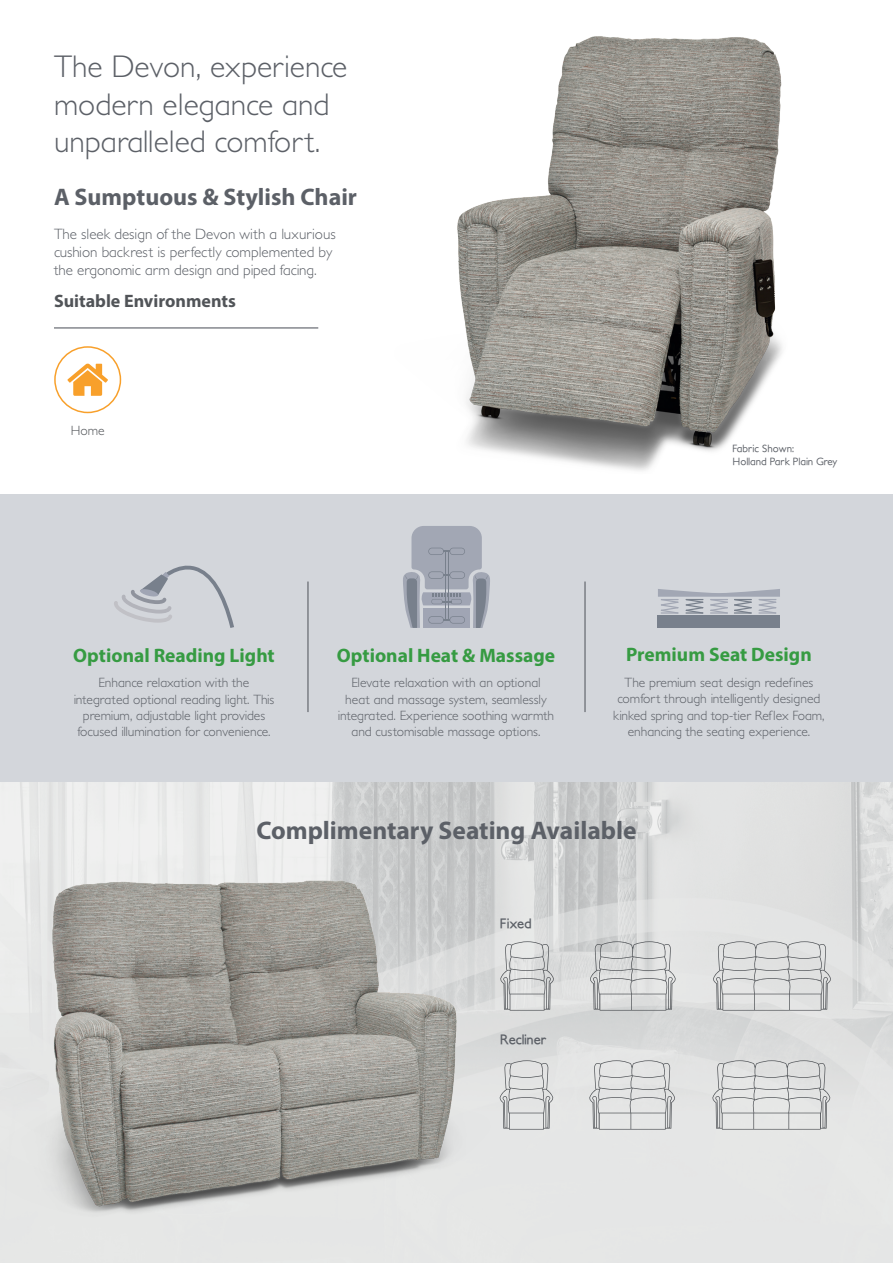
<style>
.page{position:relative;width:893px;height:1263px;background:#fff}
.page>*{position:absolute;margin:0;border:0;box-sizing:border-box;transform-origin:0 0}
.t1{font:300 31.5px/37.8px "Petita";color:#5c6067}
.t2{font:700 25.5px "Myriad Pro";color:#5c6067}
.t3{font:700 24px "Myriad Pro";color:#5c6067}
.t4{font:700 19.5px "Myriad Pro";color:#369b42}
.t5{font:700 18px "Myriad Pro";color:#515458}
.t6{font:300 15px/18px "Petita";color:#5c6067}
.t7{font:300 13.5px/16.2px "Petita";color:#5c6067;text-align:center}
.t8{font:700 13.5px "Petita";color:#5c6067}
.t9{font:300 13.5px "Petita";color:#515458}
.t10{font:500 10.5px/12.6px "Petita";color:#5c6067}
</style>
<div class="page">
<img style="left:0;top:782px;width:893px;height:481px">
<div style="left:0;top:494px;width:893px;height:288px;background:#d3d6db"></div>
<img style="left:457px;top:36px;width:325px;height:435px">
<hr style="left:307px;top:581px;width:2px;height:131px;background:#5c6067">
<hr style="left:584px;top:581px;width:2px;height:131px;background:#5c6067">
<svg style="left:114px;top:565px;width:120px;height:63px"></svg>
<img style="left:0;top:855px;width:712px;height:408px">
<svg style="left:403px;top:526px;width:87px;height:102px"></svg>
<svg style="left:499px;top:1060px;width:55px;height:69px;background:#d2d4d4"></svg>
<svg style="left:588px;top:1060px;width:88px;height:69px;background:#d5d6d6"></svg>
<svg style="left:712px;top:1060px;width:119px;height:69px;background:#d5d6d6"></svg>
<svg style="left:499px;top:941px;width:56px;height:69px;background:#d0d1d1"></svg>
<svg style="left:589px;top:941px;width:87px;height:69px;background:#cfd0d0"></svg>
<svg style="left:712px;top:941px;width:120px;height:69px;background:#d3d4d4"></svg>
<hr style="left:54px;top:327px;width:264px;height:1px;background:#5c6067">
<svg style="left:54px;top:346px;width:67px;height:67px"></svg>
<div style="left:658px;top:616px;width:122px;height:12px;background:#78808c"></div>
<svg style="left:658px;top:589px;width:122px;height:25px"></svg>
<h1 class="t1" style="left:54px;top:48px;width:295px">The Devon, experience modern elegance and unparalleled comfort.</h1>
<h3 class="t3" style="left:54px;top:182px;width:305px">A Sumptuous &amp; Stylish Chair</h3>
<p class="t6" style="left:54px;top:225px;width:283px">The sleek design of the Devon with a luxurious cushion backrest is perfectly complemented by the ergonomic arm design and piped facing.</p>
<h3 class="t5" style="left:54px;top:289px;width:183px">Suitable Environments</h3>
<p class="t9" style="left:71px;top:423px;width:35px">Home</p>
<p class="t10" style="left:732px;top:443px;width:106px">Fabric Shown:<br>Holland Park Plain Grey</p>
<h3 class="t4" style="left:73px;top:642px;width:203px">Optional Reading Light</h3>
<p class="t7" style="left:74px;top:675px;width:202px">Enhance relaxation with the integrated optional reading light. This premium, adjustable light provides focused illumination for convenience.</p>
<h3 class="t4" style="left:337px;top:642px;width:220px">Optional Heat &amp; Massage</h3>
<p class="t7" style="left:338px;top:675px;width:218px">Elevate relaxation with an optional heat and massage system, seamlessly integrated. Experience soothing warmth and customisable massage options.</p>
<h3 class="t4" style="left:626px;top:642px;width:187px">Premium Seat Design</h3>
<p class="t7" style="left:613px;top:675px;width:213px">The premium seat design redefines comfort through intelligently designed kinked spring and top-tier Reflex Foam, enhancing the seating experience.</p>
<h2 class="t2" style="left:256px;top:814px;width:382px">Complimentary Seating Available</h2>
<p class="t8" style="left:500px;top:916px;width:33px">Fixed</p>
<p class="t8" style="left:500px;top:1031px;width:48px">Recliner</p>
</div>
